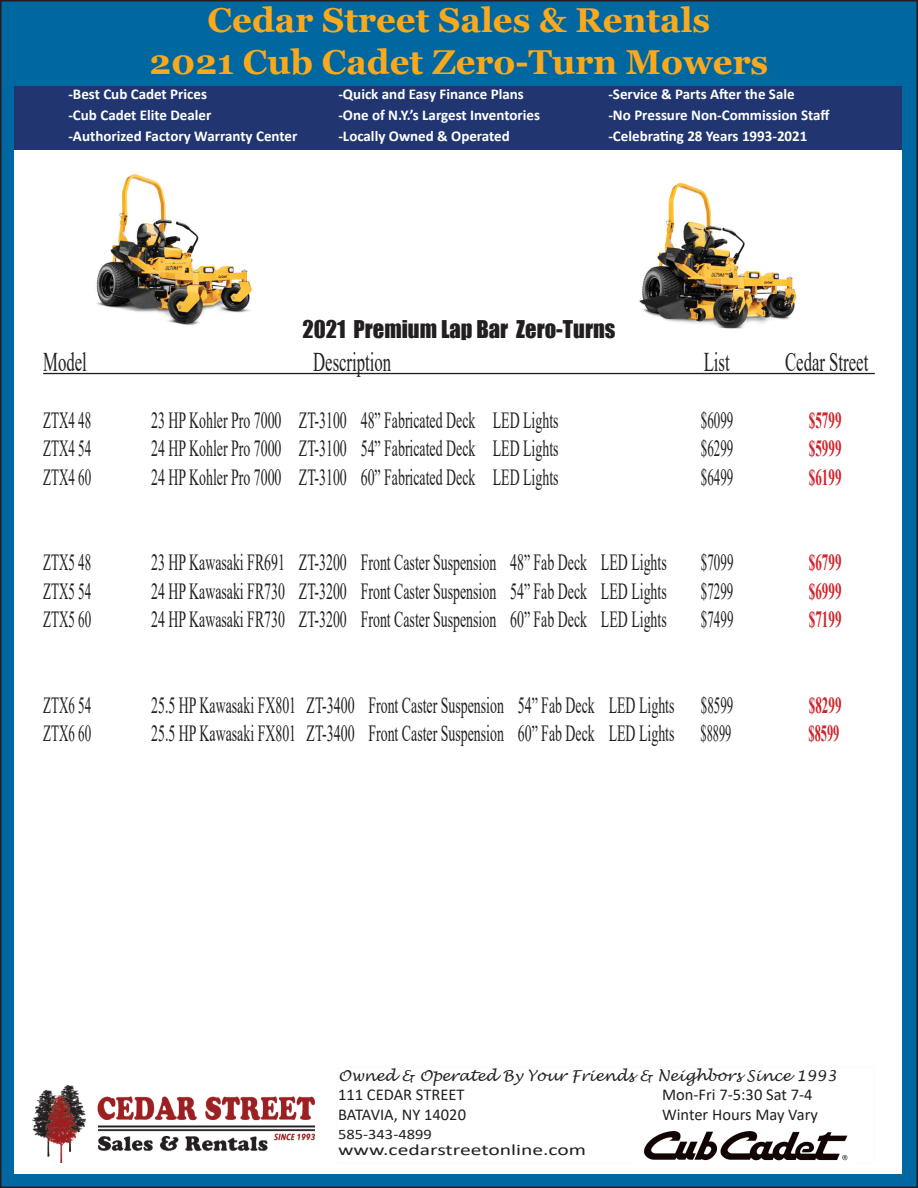
<style>
.page{position:relative;width:918px;height:1188px;background:#fff}
.page>*{position:absolute;margin:0;border:0;box-sizing:border-box;transform-origin:0 0}
.t1{font:700 34.5px "Georgia";color:#f9a91b}
.t2{font:27px "Times New Roman";color:#231f20;scale:.62 1}
.t3{font:23.1px "Times New Roman";color:#231f20;scale:.6 1}
.t4{font:23.1px "Times New Roman";color:#231f20;scale:.56 1}
.t5{font:700 23.1px "Times New Roman";color:#d1232a;scale:.56 1}
.t6{font:700 23.1px "Times New Roman";color:#d1232a;scale:.54 1}
.t7{font:22.5px "Impact";color:#231f20}
.t8{font:16.5px "Calibri";color:#231f20}
.t9{font:15.9px "Calibri";color:#231f20;scale:1.36 1}
.t10{font:700 15px "Calibri";color:#fff}
.t11{font:italic 15px "Lucida Handwriting";color:#231f20}
.t12{font:14.55px "Calibri";color:#231f20;scale:1.14 1}
</style>
<div class="page">
<div style="left:1px;top:1px;width:916px;height:1186px;background:#0067a1"></div>
<div style="left:14px;top:130px;width:888px;height:1044px;background:#fff"></div>
<img style="left:643px;top:1131px;width:205px;height:30px">
<img style="left:32px;top:1085px;width:283px;height:77px">
<hr style="left:43px;top:373px;width:832px;height:1px;background:#231f20">
<img style="left:96px;top:174px;width:156px;height:151px">
<img style="left:639px;top:183px;width:158px;height:146px">
<div style="left:14px;top:86px;width:888px;height:64px;background:#213670"></div>
<p class="t1" style="left:208px;top:-2px;width:504px">Cedar Street Sales &amp; Rentals</p>
<p class="t1" style="left:150px;top:40px;width:620px">2021 Cub Cadet Zero-Turn Mowers</p>
<p class="t10" style="left:68px;top:84px;width:140px">-Best Cub Cadet Prices</p>
<p class="t10" style="left:338px;top:84px;width:187px">-Quick and Easy Finance Plans</p>
<p class="t10" style="left:608px;top:84px;width:188px">-Service &amp; Parts After the Sale</p>
<p class="t10" style="left:68px;top:105px;width:145px">-Cub Cadet Elite Dealer</p>
<p class="t10" style="left:338px;top:105px;width:203px">-One of N.Y.’s Largest Inventories</p>
<p class="t10" style="left:608px;top:105px;width:223px">-No Pressure Non-Commission Staff</p>
<p class="t10" style="left:68px;top:126px;width:230px">-Authorized Factory Warranty Center</p>
<p class="t10" style="left:338px;top:126px;width:173px">-Locally Owned &amp; Operated</p>
<p class="t10" style="left:608px;top:126px;width:201px">-Celebrating 28 Years 1993-2021</p>
<p class="t7" style="left:302px;top:312px;width:314px">2021 Premium Lap Bar Zero-Turns</p>
<p class="t2" style="left:43px;top:343px;width:72px">Model</p>
<p class="t2" style="left:313px;top:343px;width:127px">Description</p>
<p class="t2" style="left:704px;top:343px;width:44px">List</p>
<p class="t2" style="left:785px;top:343px;width:136px">Cedar Street</p>
<p class="t4" style="left:43px;top:404px;width:87px">ZTX4 48</p>
<p class="t3" style="left:151px;top:404px;width:681px">23 HP Kohler Pro 7000 ZT-3100 48” Fabricated Deck LED Lights</p>
<p class="t4" style="left:701px;top:404px;width:60px">$6099</p>
<p class="t5" style="left:809px;top:403px;width:60px">$5799</p>
<p class="t4" style="left:43px;top:432px;width:87px">ZTX4 54</p>
<p class="t3" style="left:151px;top:432px;width:681px">24 HP Kohler Pro 7000 ZT-3100 54” Fabricated Deck LED Lights</p>
<p class="t4" style="left:701px;top:432px;width:60px">$6299</p>
<p class="t5" style="left:809px;top:432px;width:60px">$5999</p>
<p class="t4" style="left:43px;top:461px;width:87px">ZTX4 60</p>
<p class="t3" style="left:151px;top:461px;width:681px">24 HP Kohler Pro 7000 ZT-3100 60” Fabricated Deck LED Lights</p>
<p class="t4" style="left:701px;top:461px;width:60px">$6499</p>
<p class="t5" style="left:809px;top:460px;width:60px">$6199</p>
<p class="t4" style="left:43px;top:546px;width:87px">ZTX5 48</p>
<p class="t3" style="left:151px;top:546px;width:861px">23 HP Kawasaki FR691 ZT-3200 Front Caster Suspension 48” Fab Deck LED Lights</p>
<p class="t4" style="left:701px;top:546px;width:60px">$7099</p>
<p class="t5" style="left:809px;top:546px;width:60px">$6799</p>
<p class="t4" style="left:43px;top:575px;width:87px">ZTX5 54</p>
<p class="t3" style="left:151px;top:575px;width:861px">24 HP Kawasaki FR730 ZT-3200 Front Caster Suspension 54” Fab Deck LED Lights</p>
<p class="t4" style="left:701px;top:575px;width:60px">$7299</p>
<p class="t5" style="left:809px;top:574px;width:60px">$6999</p>
<p class="t4" style="left:43px;top:603px;width:87px">ZTX5 60</p>
<p class="t3" style="left:151px;top:603px;width:861px">24 HP Kawasaki FR730 ZT-3200 Front Caster Suspension 60” Fab Deck LED Lights</p>
<p class="t4" style="left:701px;top:603px;width:60px">$7499</p>
<p class="t5" style="left:809px;top:603px;width:60px">$7199</p>
<p class="t4" style="left:43px;top:689px;width:87px">ZTX6 54</p>
<p class="t3" style="left:151px;top:689px;width:972px">25.5 HP Kawasaki FX801 ZT-3400 Front Caster Suspension 54” Fab Deck LED Lights $8599</p>
<p class="t5" style="left:809px;top:688px;width:60px">$8299</p>
<p class="t4" style="left:43px;top:717px;width:87px">ZTX6 60</p>
<p class="t3" style="left:151px;top:717px;width:969px">25.5 HP Kawasaki FX801 ZT-3400 Front Caster Suspension 60” Fab Deck LED Lights $8899</p>
<p class="t6" style="left:808px;top:717px;width:59px">$8599</p>
<p class="t11" style="left:338px;top:1066px;width:500px">Owned &amp; Operated By Your Friends &amp; Neighbors Since 1993</p>
<p class="t8" style="left:338px;top:1083px;width:128px">111 CEDAR STREET</p>
<p class="t8" style="left:662px;top:1083px;width:152px">Mon-Fri 7-5:30 Sat 7-4</p>
<p class="t8" style="left:338px;top:1103px;width:129px">BATAVIA, NY 14020</p>
<p class="t8" style="left:662px;top:1103px;width:157px">Winter Hours May Vary</p>
<p class="t12" style="left:338px;top:1124px;width:84px">585-343-4899</p>
<p class="t9" style="left:338px;top:1139px;width:184px">www.cedarstreetonline.com</p>
</div>
